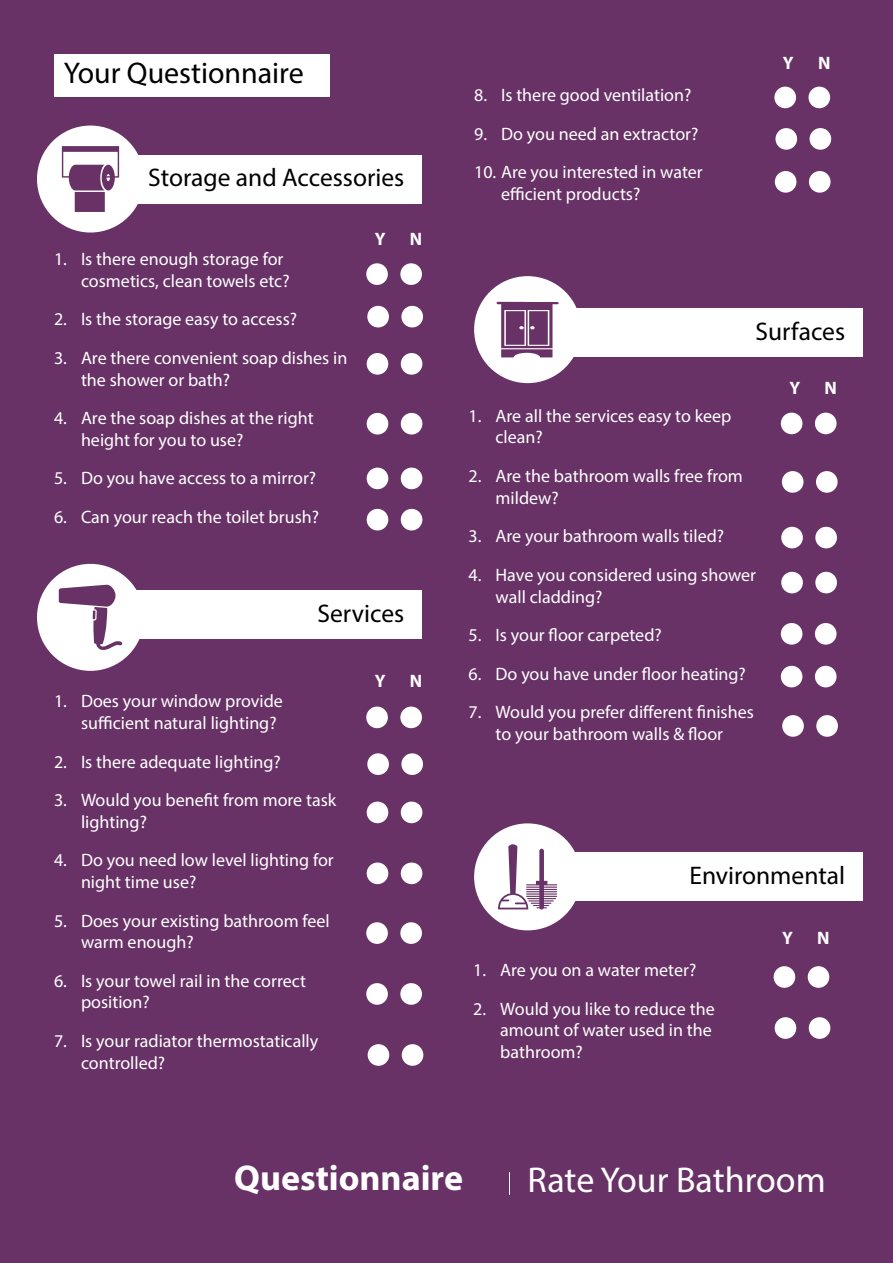
<style>
.page{position:relative;width:893px;height:1263px;background:#683266}
.page>*{position:absolute;margin:0;border:0;box-sizing:border-box;transform-origin:0 0}
.t1{font:36px "Myriad Pro";color:#fff}
.t2{font:700 36px "Myriad Pro";color:#fff}
.t3{font:30px "Myriad Pro";color:#000}
.t4{font:25.5px "Myriad Pro";color:#000}
.t5{font:18px/21.6px "Myriad Pro";color:#fff}
.t6{font:700 18px "Myriad Pro";color:#fff}
</style>
<div class="page">
<div style="left:54px;top:54px;width:276px;height:43px;background:#fff"></div>
<svg style="left:474px;top:276px;width:107px;height:107px"></svg>
<svg style="left:37px;top:564px;width:107px;height:107px"></svg>
<svg style="left:474px;top:823px;width:107px;height:107px"></svg>
<svg style="left:37px;top:126px;width:107px;height:107px"></svg>
<div style="left:120px;top:155px;width:302px;height:48px;background:#fff"></div>
<div style="left:120px;top:590px;width:302px;height:48px;background:#fff"></div>
<div style="left:561px;top:309px;width:302px;height:48px;background:#fff"></div>
<div style="left:561px;top:853px;width:302px;height:48px;background:#fff"></div>
<div style="left:366px;top:263px;width:22px;height:22px;background:#fff;border-radius:50%"></div>
<div style="left:400px;top:263px;width:22px;height:22px;background:#fff;border-radius:50%"></div>
<div style="left:367px;top:306px;width:22px;height:21px;background:#fff;border-radius:50%"></div>
<div style="left:401px;top:306px;width:22px;height:21px;background:#fff;border-radius:50%"></div>
<div style="left:367px;top:353px;width:21px;height:22px;background:#fff;border-radius:50%"></div>
<div style="left:401px;top:353px;width:21px;height:22px;background:#fff;border-radius:50%"></div>
<div style="left:367px;top:413px;width:21px;height:21px;background:#fff;border-radius:50%"></div>
<div style="left:401px;top:413px;width:21px;height:21px;background:#fff;border-radius:50%"></div>
<div style="left:367px;top:468px;width:21px;height:21px;background:#fff;border-radius:50%"></div>
<div style="left:401px;top:468px;width:21px;height:21px;background:#fff;border-radius:50%"></div>
<div style="left:367px;top:509px;width:21px;height:21px;background:#fff;border-radius:50%"></div>
<div style="left:401px;top:509px;width:21px;height:21px;background:#fff;border-radius:50%"></div>
<div style="left:366px;top:706px;width:22px;height:22px;background:#fff;border-radius:50%"></div>
<div style="left:400px;top:706px;width:22px;height:22px;background:#fff;border-radius:50%"></div>
<div style="left:367px;top:753px;width:22px;height:22px;background:#fff;border-radius:50%"></div>
<div style="left:401px;top:753px;width:22px;height:22px;background:#fff;border-radius:50%"></div>
<div style="left:367px;top:801px;width:21px;height:22px;background:#fff;border-radius:50%"></div>
<div style="left:401px;top:801px;width:21px;height:22px;background:#fff;border-radius:50%"></div>
<div style="left:367px;top:862px;width:21px;height:22px;background:#fff;border-radius:50%"></div>
<div style="left:401px;top:862px;width:21px;height:22px;background:#fff;border-radius:50%"></div>
<div style="left:366px;top:922px;width:22px;height:22px;background:#fff;border-radius:50%"></div>
<div style="left:400px;top:922px;width:22px;height:22px;background:#fff;border-radius:50%"></div>
<div style="left:366px;top:983px;width:22px;height:22px;background:#fff;border-radius:50%"></div>
<div style="left:400px;top:983px;width:22px;height:22px;background:#fff;border-radius:50%"></div>
<div style="left:774px;top:87px;width:22px;height:21px;background:#fff;border-radius:50%"></div>
<div style="left:808px;top:87px;width:22px;height:21px;background:#fff;border-radius:50%"></div>
<div style="left:775px;top:128px;width:22px;height:22px;background:#fff;border-radius:50%"></div>
<div style="left:810px;top:128px;width:21px;height:22px;background:#fff;border-radius:50%"></div>
<div style="left:775px;top:171px;width:21px;height:22px;background:#fff;border-radius:50%"></div>
<div style="left:809px;top:171px;width:21px;height:22px;background:#fff;border-radius:50%"></div>
<div style="left:368px;top:1044px;width:21px;height:22px;background:#fff;border-radius:50%"></div>
<div style="left:402px;top:1044px;width:21px;height:22px;background:#fff;border-radius:50%"></div>
<div style="left:781px;top:413px;width:21px;height:21px;background:#fff;border-radius:50%"></div>
<div style="left:815px;top:413px;width:21px;height:21px;background:#fff;border-radius:50%"></div>
<div style="left:782px;top:471px;width:21px;height:22px;background:#fff;border-radius:50%"></div>
<div style="left:816px;top:471px;width:22px;height:22px;background:#fff;border-radius:50%"></div>
<div style="left:781px;top:527px;width:22px;height:21px;background:#fff;border-radius:50%"></div>
<div style="left:815px;top:527px;width:22px;height:21px;background:#fff;border-radius:50%"></div>
<div style="left:781px;top:572px;width:22px;height:21px;background:#fff;border-radius:50%"></div>
<div style="left:815px;top:572px;width:22px;height:21px;background:#fff;border-radius:50%"></div>
<div style="left:781px;top:623px;width:21px;height:22px;background:#fff;border-radius:50%"></div>
<div style="left:815px;top:623px;width:21px;height:22px;background:#fff;border-radius:50%"></div>
<div style="left:781px;top:666px;width:21px;height:21px;background:#fff;border-radius:50%"></div>
<div style="left:815px;top:666px;width:21px;height:21px;background:#fff;border-radius:50%"></div>
<div style="left:782px;top:715px;width:22px;height:22px;background:#fff;border-radius:50%"></div>
<div style="left:816px;top:715px;width:22px;height:22px;background:#fff;border-radius:50%"></div>
<div style="left:774px;top:966px;width:21px;height:22px;background:#fff;border-radius:50%"></div>
<div style="left:808px;top:966px;width:21px;height:22px;background:#fff;border-radius:50%"></div>
<div style="left:775px;top:1017px;width:21px;height:22px;background:#fff;border-radius:50%"></div>
<div style="left:809px;top:1017px;width:21px;height:22px;background:#fff;border-radius:50%"></div>
<h2 class="t3" style="left:64px;top:54px;width:242px">Your Questionnaire</h2>
<h3 class="t4" style="left:148px;top:162px;width:258px">Storage and Accessories</h3>
<p class="t5" style="left:81px;top:248px;width:210px;text-indent:-27px">1. Is there enough storage for cosmetics, clean towels etc?</p>
<p class="t5" style="left:54px;top:308px;width:245px">2. Is the storage easy to access?</p>
<p class="t5" style="left:81px;top:347px;width:268px;text-indent:-27px">3. Are there convenient soap dishes in the shower or bath?</p>
<p class="t5" style="left:81px;top:407px;width:234px;text-indent:-27px">4. Are the soap dishes at the right height for you to use?</p>
<p class="t5" style="left:54px;top:467px;width:264px">5. Do you have access to a mirror?</p>
<p class="t5" style="left:54px;top:506px;width:267px">6. Can your reach the toilet brush?</p>
<p class="t6" style="left:375px;top:227px;width:12px">Y</p>
<p class="t6" style="left:410px;top:227px;width:14px">N</p>
<h3 class="t4" style="left:317px;top:598px;width:88px">Services</h3>
<p class="t5" style="left:81px;top:690px;width:203px;text-indent:-27px">1. Does your window provide sufficient natural lighting?</p>
<p class="t5" style="left:54px;top:750px;width:228px">2. Is there adequate lighting?</p>
<p class="t5" style="left:81px;top:789px;width:257px;text-indent:-27px">3. Would you benefit from more task lighting?</p>
<p class="t5" style="left:81px;top:849px;width:254px;text-indent:-27px">4. Do you need low level lighting for night time use?</p>
<p class="t5" style="left:81px;top:909px;width:250px;text-indent:-27px">5. Does your existing bathroom feel warm enough?</p>
<p class="t5" style="left:81px;top:970px;width:227px;text-indent:-27px">6. Is your towel rail in the correct position?</p>
<p class="t5" style="left:81px;top:1030px;width:239px;text-indent:-27px">7. Is your radiator thermostatically controlled?</p>
<p class="t6" style="left:375px;top:670px;width:12px">Y</p>
<p class="t6" style="left:410px;top:670px;width:14px">N</p>
<p class="t5" style="left:474px;top:84px;width:219px">8. Is there good ventilation?</p>
<p class="t5" style="left:474px;top:122px;width:226px">9. Do you need an extractor?</p>
<p class="t5" style="left:501px;top:161px;width:203px;text-indent:-27px">10. Are you interested in water efficient products?</p>
<p class="t6" style="left:783px;top:51px;width:12px">Y</p>
<p class="t6" style="left:818px;top:51px;width:14px">N</p>
<h3 class="t4" style="left:755px;top:316px;width:91px">Surfaces</h3>
<p class="t6" style="left:789px;top:376px;width:12px">Y</p>
<p class="t6" style="left:824px;top:376px;width:14px">N</p>
<p class="t5" style="left:496px;top:405px;width:237px;text-indent:-27px">1. Are all the services easy to keep clean?</p>
<p class="t5" style="left:496px;top:465px;width:249px;text-indent:-27px">2. Are the bathroom walls free from mildew?</p>
<p class="t5" style="left:469px;top:525px;width:257px">3. Are your bathroom walls tiled?</p>
<p class="t5" style="left:496px;top:564px;width:262px;text-indent:-27px">4. Have you considered using shower wall cladding?</p>
<p class="t5" style="left:469px;top:624px;width:195px">5. Is your floor carpeted?</p>
<p class="t5" style="left:469px;top:663px;width:279px">6. Do you have under floor heating?</p>
<p class="t5" style="left:469px;top:701px;width:287px;text-align:center">7. Would you prefer different finishes to your bathroom walls &amp; floor</p>
<h3 class="t4" style="left:689px;top:860px;width:157px">Environmental</h3>
<p class="t5" style="left:473px;top:959px;width:225px">1. Are you on a water meter?</p>
<p class="t5" style="left:500px;top:998px;width:216px;text-indent:-27px">2. Would you like to reduce the amount of water used in the bathroom?</p>
<p class="t6" style="left:782px;top:926px;width:12px">Y</p>
<p class="t6" style="left:817px;top:926px;width:14px">N</p>
<h1 class="t2" style="left:234px;top:1154px;width:230px">Questionnaire</h1>
<h1 class="t1" style="left:528px;top:1157px;width:300px">Rate Your Bathroom</h1>
</div>
